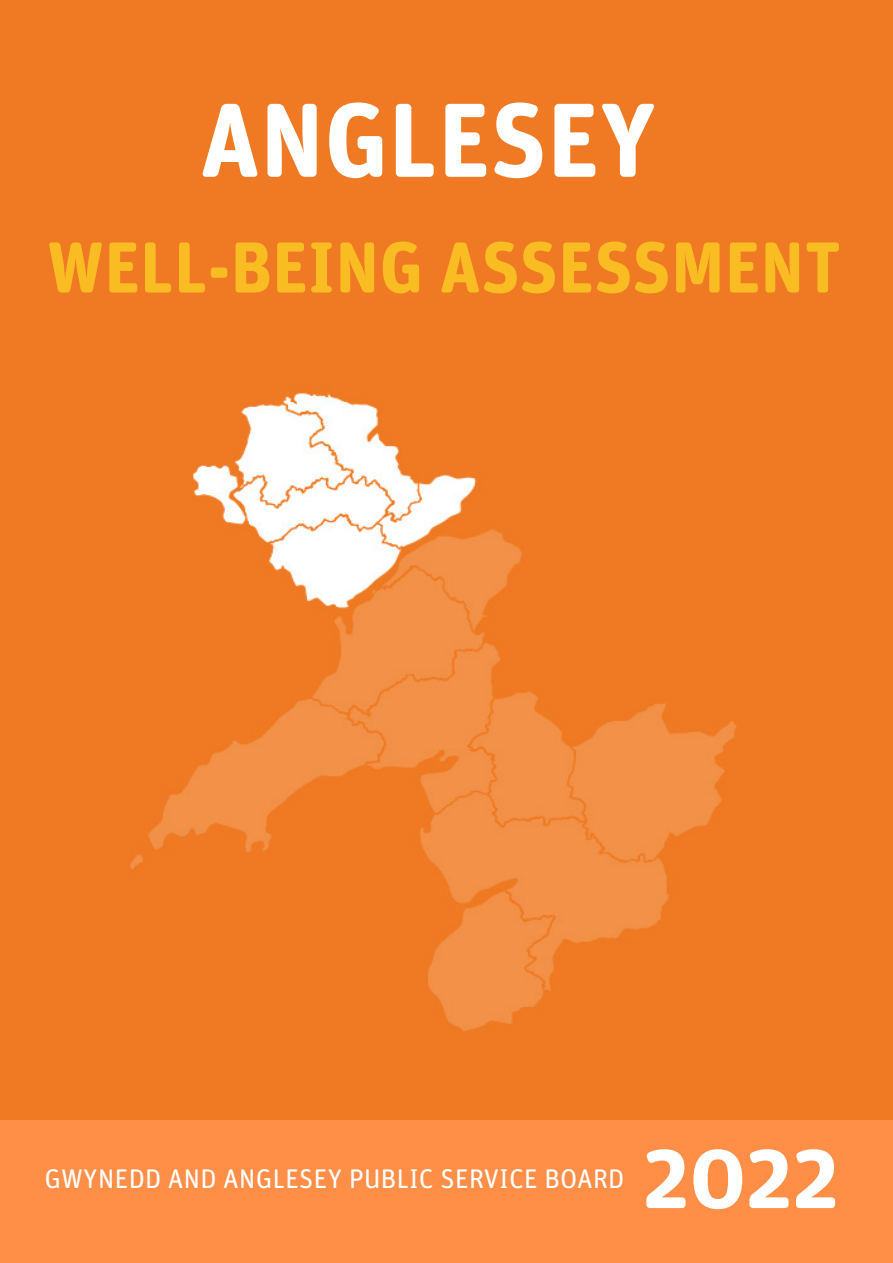
<style>
.page{position:relative;width:893px;height:1263px;background:#ef7a23}
.page>*{position:absolute;margin:0;border:0;box-sizing:border-box;transform-origin:0 0}
.t1{font:700 105px "Unit Rounded Pro";color:#fff}
.t2{font:700 90px "Unit Rounded Pro";color:#fff}
.t3{font:700 72px "Unit Rounded Pro";color:#f9bc23}
.t4{font:27px "Unit Rounded Pro";color:#fff}
</style>
<div class="page">
<div style="left:0;top:1120px;width:893px;height:143px;background:#ff8e47"></div>
<img style="left:130px;top:392px;width:606px;height:640px">
<h1 class="t1" style="left:200px;top:65px;width:459px">ANGLESEY</h1>
<h3 class="t3" style="left:47px;top:216px;width:796px">WELL-BEING ASSESSMENT</h3>
<p class="t4" style="left:44px;top:1160px;width:581px">GWYNEDD AND ANGLESEY PUBLIC SERVICE BOARD</p>
<h2 class="t2" style="left:643px;top:1112px;width:198px">2022</h2>
</div>
